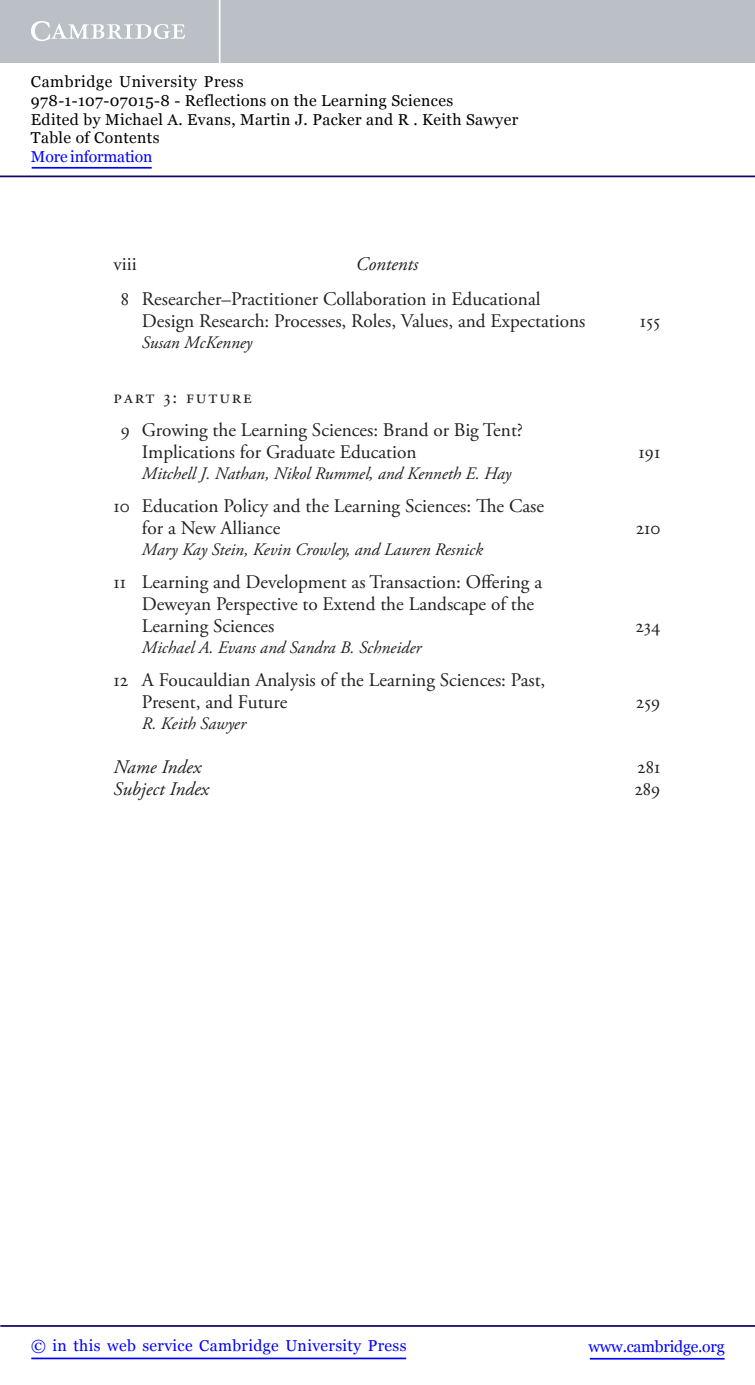
<style>
.page{position:relative;width:755px;height:1385px;background:#fff}
.page>*{position:absolute;margin:0;border:0;box-sizing:border-box;transform-origin:0 0}
.t1{font:19.25px/21.9px "Adobe Garamond Pro";color:#231f20}
.t2{font:19.25px/21.9px "Adobe Garamond Pro";letter-spacing:.075em;color:#231f20}
.t3{font:19.25px/33.2px "Adobe Garamond Pro";letter-spacing:.1em;color:#231f20}
.t4{font:italic 19.25px "Adobe Garamond Pro";color:#231f20}
.t5{font:italic 17.5px "Adobe Garamond Pro";color:#231f20}
.t6{font:15.75px/18.6px "Georgia";letter-spacing:.025em;color:#000}
.t7{font:15.75px "Georgia";letter-spacing:.025em;color:#00f}
.t8{font:15.75px "Georgia";letter-spacing:-.015em;color:#00f}
.t9{font:15.75px "Georgia";letter-spacing:-.01em;color:#00f}
</style>
<div class="page">
<hr style="left:589px;top:1358px;width:135px;height:1px;background:#00f">
<hr style="left:0;top:1325px;width:754px;height:2px;background:#150666">
<hr style="left:31px;top:1357px;width:375px;height:2px;background:#00f">
<div style="left:0;top:0;width:754px;height:63px;background:#bac0c6"></div>
<svg style="left:31px;top:21px;width:154px;height:20px"></svg>
<hr style="left:219px;top:0;width:1px;height:63px;background:#fff">
<hr style="left:0;top:175px;width:754px;height:2px;background:#150666">
<hr style="left:32px;top:167px;width:120px;height:2px;background:#00f">
<p class="t6" style="left:31px;top:73px;width:488px">Cambridge University Press<br>978-1-107-07015-8 - Reflections on the Learning Sciences<br>Edited by Michael A. Evans, Martin J. Packer and R . Keith Sawyer Table of Contents</p>
<p class="t9" style="left:31px;top:147px;width:123px">More information</p>
<p class="t1" style="left:114px;top:255px;width:25px">viii</p>
<p class="t4" style="left:355px;top:257px;width:64px">Contents</p>
<p class="t2" style="left:142px;top:290px;width:444px;text-indent:-21px">8 Researcher–Practitioner Collaboration in Educational<br>Design Research: Processes, Roles, Values, and Expectations</p>
<p class="t5" style="left:142px;top:336px;width:112px">Susan McKenney</p>
<p class="t1" style="left:639px;top:312px;width:22px">155</p>
<p class="t3" style="left:121px;top:381px;width:403px;text-indent:-7px">Part 3: Future<br>9 Growing the Learning Sciences: Brand or Big Tent?</p>
<p class="t1" style="left:142px;top:442px;width:276px">Implications for Graduate Education</p>
<p class="t1" style="left:638px;top:442px;width:23px">191</p>
<p class="t5" style="left:142px;top:466px;width:370px">Mitchell J. Nathan, Nikol Rummel, and Kenneth E. Hay</p>
<p class="t1" style="left:142px;top:497px;width:403px;text-indent:-28px">10 Education Policy and the Learning Sciences: The Case for a New Alliance</p>
<p class="t1" style="left:635px;top:518px;width:26px">210</p>
<p class="t5" style="left:142px;top:542px;width:342px">Mary Kay Stein, Kevin Crowley, and Lauren Resnick</p>
<p class="t1" style="left:142px;top:573px;width:401px;text-indent:-28px">11 Learning and Development as Transaction: Offering a<br>Deweyan Perspective to Extend the Landscape of the<br>Learning Sciences</p>
<p class="t5" style="left:142px;top:640px;width:281px">Michael A. Evans and Sandra B. Schneider</p>
<p class="t1" style="left:142px;top:671px;width:404px;text-indent:-28px">12 A Foucauldian Analysis of the Learning Sciences: Past,<br>Present, and Future</p>
<p class="t1" style="left:635px;top:616px;width:26px">234</p>
<p class="t1" style="left:635px;top:693px;width:26px">259</p>
<p class="t5" style="left:142px;top:716px;width:105px">R. Keith Sawyer</p>
<p class="t4" style="left:114px;top:759px;width:89px">Name Index</p>
<p class="t1" style="left:636px;top:757px;width:25px">281</p>
<p class="t4" style="left:114px;top:781px;width:97px">Subject Index</p>
<p class="t1" style="left:634px;top:779px;width:27px">289</p>
<p class="t7" style="left:31px;top:1336px;width:376px">© in this web service Cambridge University Press</p>
<p class="t8" style="left:588px;top:1336px;width:137px">www.cambridge.org</p>
</div>
